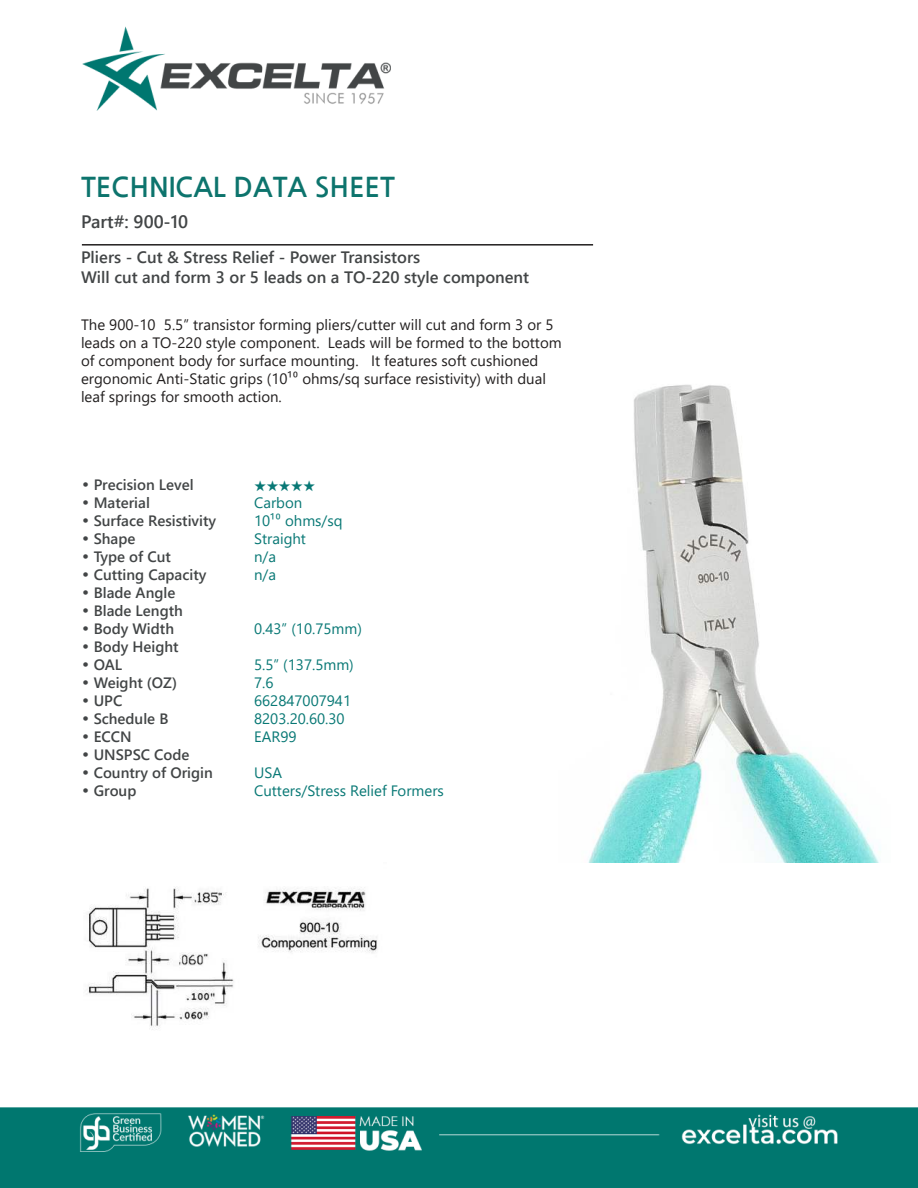
<style>
.page{position:relative;width:918px;height:1188px;background:#fff}
.page>*{position:absolute;margin:0;border:0;box-sizing:border-box;transform-origin:0 0}
.t1{font:700 27px "Nanum Gothic";color:#0d746d}
.t2{font:700 18px "Yu Gothic UI";color:#424546}
.t3{font:700 16.5px/19.8px "Yu Gothic UI";color:#424546}
.t4{font:15px/18px "Yu Gothic UI";color:#221f1f}
.t5{font:700 15px "Yu Gothic UI";color:#424546}
.t6{font:15px "Yu Gothic UI";color:#087875}
.t7{font:500 15px "ITC Zapf Dingbats";color:#087875}
.s1{font-family:"Century Gothic";font-weight:400}
</style>
<div class="page">
<img style="left:0;top:26px;width:918px;height:1162px">
<img style="left:558px;top:332px;width:333px;height:531px">
<img style="left:77px;top:863px;width:310px;height:170px">
<hr style="left:82px;top:244px;width:511px;height:2px;background:#221f1f">
<h1 class="t1" style="left:81px;top:171px;width:315px">TECHNICAL DATA SHEET</h1>
<p class="t2" style="left:81px;top:215px;width:109px">Part#: 900-10</p>
<p class="t3" style="left:81px;top:249px;width:450px">Pliers - Cut &amp; Stress Relief - Power Transistors<br>Will cut and form 3 or 5 leads on a TO-220 style component</p>
<p class="t4" style="left:81px;top:313px;width:482px">The 900-10 5.5” transistor forming pliers/cutter will cut and form 3 or 5 leads on a TO-220 style component. Leads will be formed to the bottom of component body for surface mounting. It features soft cushioned ergonomic Anti-Static grips (10¹⁰ ohms/sq surface resistivity) with dual leaf springs for smooth action.</p>
<p class="t5" style="left:81px;top:479px;width:114px"><span class="s1">•</span> Precision Level</p>
<p class="t7" style="left:254px;top:478px;width:63px">★★★★★</p>
<p class="t5" style="left:81px;top:497px;width:70px"><span class="s1">•</span> Material</p>
<p class="t6" style="left:254px;top:494px;width:50px">Carbon</p>
<p class="t5" style="left:81px;top:515px;width:137px"><span class="s1">•</span> Surface Resistivity</p>
<p class="t6" style="left:254px;top:507px;width:90px">10¹⁰ ohms/sq</p>
<p class="t5" style="left:81px;top:533px;width:56px"><span class="s1">•</span> Shape</p>
<p class="t6" style="left:254px;top:525px;width:53px">Straight</p>
<p class="t5" style="left:81px;top:551px;width:92px"><span class="s1">•</span> Type of Cut</p>
<p class="t6" style="left:254px;top:543px;width:23px">n/a</p>
<p class="t5" style="left:81px;top:569px;width:127px"><span class="s1">•</span> Cutting Capacity</p>
<p class="t6" style="left:254px;top:561px;width:23px">n/a</p>
<p class="t5" style="left:81px;top:587px;width:96px"><span class="s1">•</span> Blade Angle</p>
<p class="t5" style="left:81px;top:605px;width:103px"><span class="s1">•</span> Blade Length</p>
<p class="t5" style="left:81px;top:623px;width:95px"><span class="s1">•</span> Body Width</p>
<p class="t6" style="left:254px;top:615px;width:109px">0.43” (10.75mm)</p>
<p class="t5" style="left:81px;top:641px;width:99px"><span class="s1">•</span> Body Height</p>
<p class="t5" style="left:81px;top:659px;width:43px"><span class="s1">•</span> OAL</p>
<p class="t6" style="left:254px;top:651px;width:101px">5.5” (137.5mm)</p>
<p class="t5" style="left:81px;top:677px;width:98px"><span class="s1">•</span> Weight (OZ)</p>
<p class="t6" style="left:254px;top:669px;width:21px">7.6</p>
<p class="t5" style="left:81px;top:695px;width:43px"><span class="s1">•</span> UPC</p>
<p class="t6" style="left:254px;top:687px;width:99px">662847007941</p>
<p class="t5" style="left:81px;top:713px;width:89px"><span class="s1">•</span> Schedule B</p>
<p class="t6" style="left:254px;top:705px;width:92px">8203.20.60.30</p>
<p class="t5" style="left:81px;top:731px;width:52px"><span class="s1">•</span> ECCN</p>
<p class="t6" style="left:254px;top:723px;width:44px">EAR99</p>
<p class="t5" style="left:81px;top:749px;width:110px"><span class="s1">•</span> UNSPSC Code</p>
<p class="t5" style="left:81px;top:767px;width:133px"><span class="s1">•</span> Country of Origin</p>
<p class="t6" style="left:254px;top:764px;width:29px">USA</p>
<p class="t5" style="left:81px;top:785px;width:57px"><span class="s1">•</span> Group</p>
<p class="t6" style="left:254px;top:777px;width:191px">Cutters/Stress Relief Formers</p>
</div>
